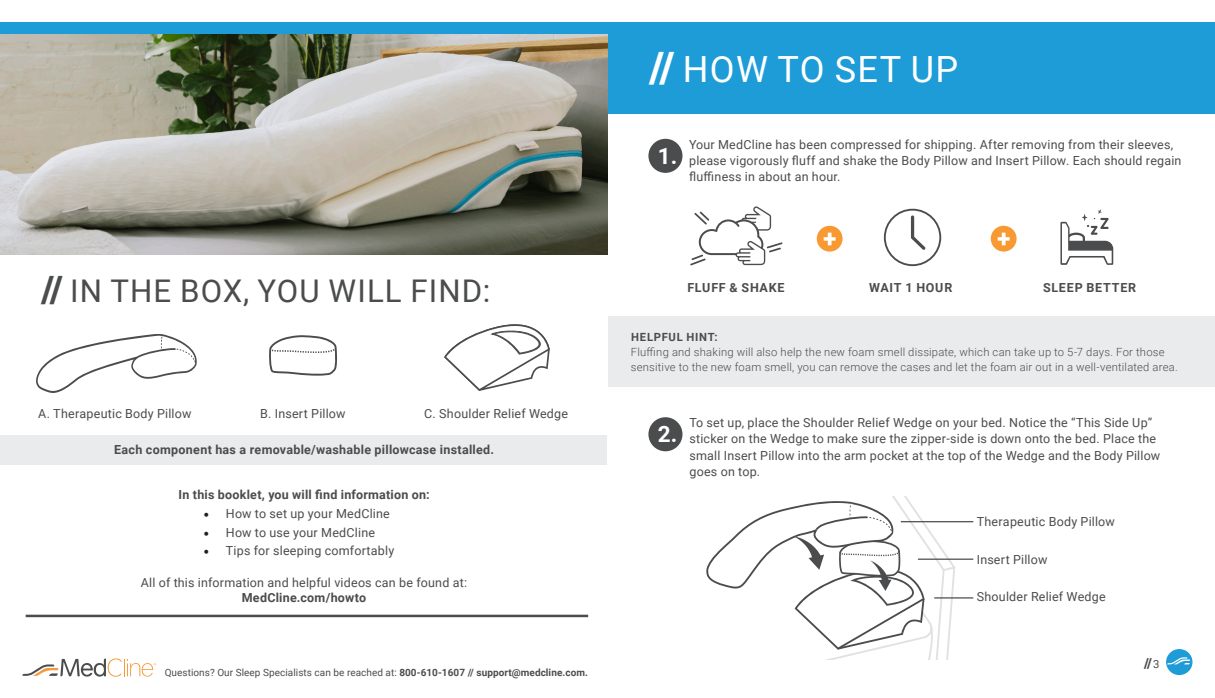
<style>
.page{position:relative;width:1215px;height:698px;background:#fff}
.page>*{position:absolute;margin:0;border:0;box-sizing:border-box;transform-origin:0 0}
.t1{font:36.12px "Roboto";letter-spacing:.035em;color:#fff}
.t2{font:31.25px "Roboto";letter-spacing:.035em;color:#4b4c4d}
.t3{font:700 22.5px "Roboto";color:#fff}
.t4{font:900 13.75px "Roboto";color:#4b4c4d}
.t5{font:12.5px/16.2px "Roboto";letter-spacing:.015em;color:#4b4c4d}
.t6{font:700 12.5px "Roboto";letter-spacing:.02em;color:#4b4c4d}
.t7{font:700 12.5px "Roboto";letter-spacing:.06em;color:#4b4c4d}
.t8{font:700 12.5px "Roboto";letter-spacing:.07em;color:#4b4c4d}
.t9{font:300 11.25px/15px "Roboto";letter-spacing:.02em;color:#4b4c4d}
.t10{font:700 11.25px "Roboto";letter-spacing:.07em;color:#4b4c4d}
.t11{font:10px "Roboto";letter-spacing:.005em;color:#4b4c4d}
.s1{font-weight:900;font-size:36.25px}
.s2{font-family:"Minion Pro";font-size:15px;color:#231f20}
.s3{font-weight:700}
.s4{font-weight:900;font-size:41.88px}
.s5{font-weight:400;font-size:11.25px}
</style>
<div class="page">
<svg style="left:23px;top:658px;width:133px;height:18px"></svg>
<div style="left:1167px;top:649px;width:25px;height:25px;background:#1d9cd8;border-radius:50%"></div>
<div style="left:1166px;top:649px;width:26px;height:26px;border:1px solid #1d9cd8;border-radius:50%"></div>
<svg style="left:1167px;top:657px;width:23px;height:7px"></svg>
<div style="left:0;top:435px;width:607px;height:30px;background:#eaebec"></div>
<div style="left:608px;top:316px;width:607px;height:71px;background:#eaebec"></div>
<svg style="left:706px;top:496px;width:249px;height:164px"></svg>
<hr style="left:918px;top:558px;width:55px;height:1px;background:#4b4c4d">
<hr style="left:26px;top:614px;width:562px;height:3px;background:#4b4c4d">
<div style="left:608px;top:23px;width:607px;height:90px;background:#1d9cd8"></div>
<img style="left:0;top:34px;width:608px;height:220px">
<div style="left:648px;top:139px;width:34px;height:34px;background:#4b4c4d;border-radius:50%"></div>
<div style="left:648px;top:417px;width:34px;height:34px;background:#4b4c4d;border-radius:50%"></div>
<hr style="left:934px;top:597px;width:39px;height:1px;background:#4b4c4d">
<hr style="left:901px;top:521px;width:72px;height:1px;background:#4b4c4d">
<svg style="left:690px;top:206px;width:93px;height:59px"></svg>
<svg style="left:884px;top:209px;width:57px;height:57px"></svg>
<svg style="left:1060px;top:209px;width:53px;height:56px"></svg>
<div style="left:817px;top:226px;width:26px;height:25px;background:#f89932;border-radius:50%"></div>
<svg style="left:824px;top:232px;width:12px;height:13px"></svg>
<div style="left:991px;top:226px;width:26px;height:25px;background:#f89932;border-radius:50%"></div>
<svg style="left:998px;top:232px;width:12px;height:13px"></svg>
<svg style="left:269px;top:335px;width:69px;height:40px"></svg>
<svg style="left:36px;top:334px;width:161px;height:59px"></svg>
<svg style="left:444px;top:324px;width:106px;height:67px"></svg>
<div style="left:0;top:22px;width:1215px;height:12px;background:#1d9cd8"></div>
<p class="t2" style="left:41px;top:269px;width:451px"><span class="s1">//</span> IN THE BOX, YOU WILL FIND:</p>
<p class="t5" style="left:38px;top:404px;width:155px">A. Therapeutic Body Pillow</p>
<p class="t5" style="left:260px;top:405px;width:87px">B. Insert Pillow</p>
<p class="t5" style="left:424px;top:404px;width:145px">C. Shoulder Relief Wedge</p>
<p class="t6" style="left:114px;top:440px;width:382px">Each component has a removable/washable pillowcase installed.</p>
<p class="t6" style="left:179px;top:486px;width:253px">In this booklet, you will find information on:</p>
<p class="t5" style="left:203px;top:504px;width:188px"><span class="s2">•</span> How to set up your MedCline</p>
<p class="t5" style="left:203px;top:523px;width:173px"><span class="s2">•</span> How to use your MedCline</p>
<p class="t5" style="left:203px;top:542px;width:192px"><span class="s2">•</span> Tips for sleeping comfortably</p>
<p class="t5" style="left:141px;top:575px;width:328px;line-height:15px;text-align:center">All of this information and helpful videos can be found at:<br><span class="s3">MedCline.com/howto</span></p>
<p class="t11" style="left:165px;top:665px;width:425px">Questions? Our Sleep Specialists can be reached at: <span class="s3">800-610-1607 // support@medcline.com.</span></p>
<p class="t1" style="left:650px;top:44px;width:310px"><span class="s4">//</span> HOW TO SET UP</p>
<p class="t3" style="left:658px;top:140px;width:21px">1.</p>
<p class="t5" style="left:689px;top:136px;width:494px">Your MedCline has been compressed for shipping. After removing from their sleeves, please vigorously fluff and shake the Body Pillow and Insert Pillow. Each should regain fluffiness in about an hour.</p>
<p class="t7" style="left:687px;top:278px;width:99px">FLUFF &amp; SHAKE</p>
<p class="t7" style="left:869px;top:278px;width:85px">WAIT 1 HOUR</p>
<p class="t8" style="left:1043px;top:278px;width:95px">SLEEP BETTER</p>
<p class="t10" style="left:631px;top:329px;width:88px">HELPFUL HINT:</p>
<p class="t9" style="left:631px;top:344px;width:548px">Fluffing and shaking will also help the new foam smell dissipate, which can take up to 5-7 days. For those sensitive to the new foam smell, you can remove the cases and let the foam air out in a well-ventilated area.</p>
<p class="t3" style="left:658px;top:418px;width:21px">2.</p>
<p class="t5" style="left:689px;top:414px;width:472px">To set up, place the Shoulder Relief Wedge on your bed. Notice the “This Side Up” sticker on the Wedge to make sure the zipper-side is down onto the bed. Place the small Insert Pillow into the arm pocket at the top of the Wedge and the Body Pillow goes on top.</p>
<p class="t5" style="left:977px;top:513px;width:140px">Therapeutic Body Pillow</p>
<p class="t5" style="left:977px;top:550px;width:72px">Insert Pillow</p>
<p class="t5" style="left:977px;top:588px;width:131px">Shoulder Relief Wedge</p>
<p class="t4" style="left:1144px;top:653px;width:17px">//<span class="s5">3</span></p>
</div>
